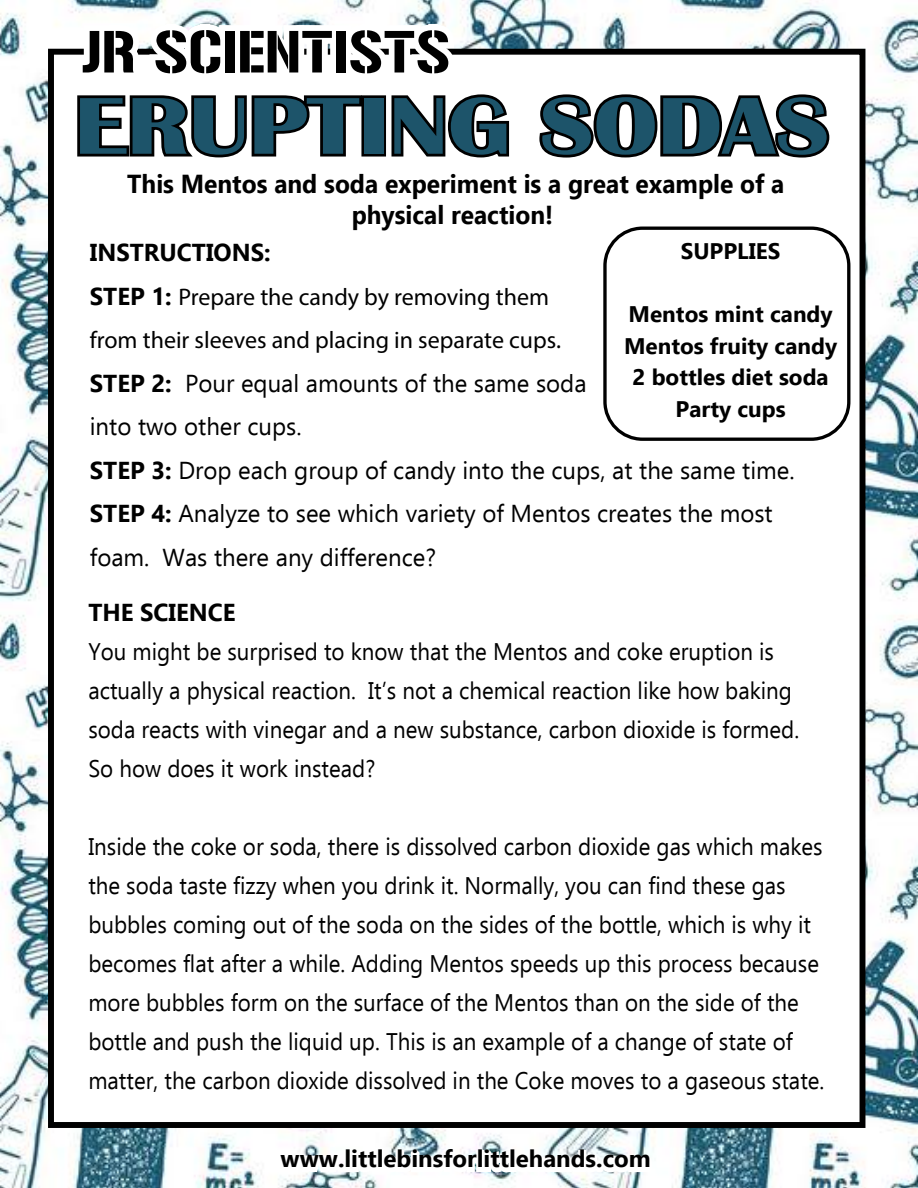
<style>
.page{position:relative;width:918px;height:1188px;background:#fff}
.page>*{position:absolute;margin:0;border:0;box-sizing:border-box;transform-origin:0 0}
.t1{font:700 83.4px "Britannic";color:#1d546a;scale:1.18 1}
.t2{font:58.8px "Gunplay";color:#000}
.t3{font:700 25.95px/30.6px "Ebrima";color:#000;text-align:center;scale:.94 1}
.t4{font:24.45px/43.5px "Ebrima";color:#000}
.t5{font:700 24.45px "Ebrima";color:#000}
.t6{font:24px/39px "Ebrima";color:#000;scale:.93 1}
.t7{font:24px/43.5px "Myriad Pro";color:#000}
.t8{font:700 24px "Ebrima";color:#000}
.t9{font:700 22.5px/31.5px "Ebrima";color:#000;text-align:center}
.s1{font-family:"Ebrima";font-weight:700;font-size:24.45px}
.s2{font-weight:700}
</style>
<div class="page">
<img style="left:0;top:0;width:918px;height:1188px">
<svg style="left:275px;top:1146px;width:379px;height:42px"></svg>
<div style="left:48px;top:49px;width:817px;height:1079px;background:#fff;border:6px solid #000"></div>
<svg style="left:71px;top:8px;width:441px;height:150px"></svg>
<svg style="left:539px;top:94px;width:291px;height:64px"></svg>
<div style="left:603px;top:227px;width:247px;height:214px;border:3px solid #000;border-radius:38px"></div>
<h2 class="t2" style="left:81px;top:21px;width:370px">JR SCIENTISTS</h2>
<h1 class="t1" style="left:74px;top:79px;width:641px">ERUPTING SODAS</h1>
<p class="t3" style="left:127px;top:167px;width:701px">This Mentos and soda experiment is a great example of a physical reaction!</p>
<p class="t5" style="left:90px;top:233px;width:182px">INSTRUCTIONS:</p>
<p class="t7" style="left:90px;top:274px;width:473px"><span class="s1">STEP 1:</span> Prepare the candy by removing them from their sleeves and placing in separate cups.</p>
<p class="t4" style="left:90px;top:360px;width:706px"><span class="s2">STEP 2:</span> Pour equal amounts of the same soda<br>into two other cups.<br><span class="s2">STEP 3:</span> Drop each group of candy into the cups, at the same time.<br><span class="s2">STEP 4:</span> Analyze to see which variety of Mentos creates the most foam. Was there any difference?</p>
<p class="t9" style="left:681px;top:234px;width:101px">SUPPLIES</p>
<p class="t9" style="left:624px;top:297px;width:215px">Mentos mint candy<br>Mentos fruity candy<br>2 bottles diet soda<br>Party cups</p>
<p class="t5" style="left:88px;top:593px;width:149px">THE SCIENCE</p>
<p class="t6" style="left:88px;top:632px;width:766px">You might be surprised to know that the Mentos and coke eruption is actually a physical reaction. It’s not a chemical reaction like how baking soda reacts with vinegar and a new substance, carbon dioxide is formed.<br>So how does it work instead?</p>
<p class="t6" style="left:88px;top:827px;width:793px">Inside the coke or soda, there is dissolved carbon dioxide gas which makes the soda taste fizzy when you drink it. Normally, you can find these gas bubbles coming out of the soda on the sides of the bottle, which is why it becomes flat after a while. Adding Mentos speeds up this process because more bubbles form on the surface of the Mentos than on the side of the bottle and push the liquid up. This is an example of a change of state of matter, the carbon dioxide dissolved in the Coke moves to a gaseous state.</p>
<p class="t8" style="left:281px;top:1142px;width:372px">www.littlebinsforlittlehands.com</p>
</div>
